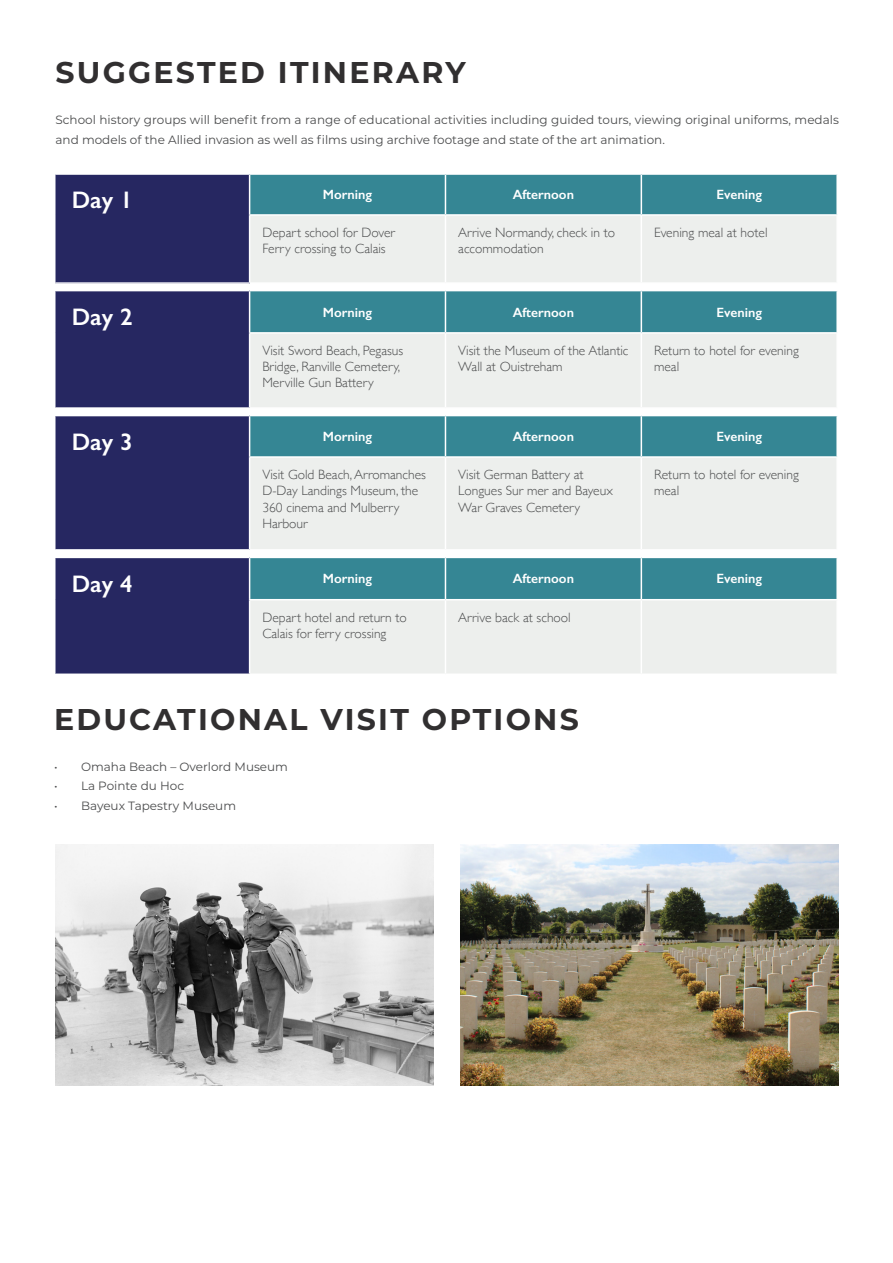
<style>
.page{position:relative;width:893px;height:1263px;background:#fff}
.page>*{position:absolute;margin:0;border:0;box-sizing:border-box;transform-origin:0 0}
.t1{font:700 30px "Montserrat";letter-spacing:.075em;color:#312f30}
.t2{font:600 24px "Gill Sans";color:#fff}
.t3{font:300 13.5px/16.2px "Gill Sans";color:#4b4c4d}
.t4{font:600 13.5px "Gill Sans";color:#fff}
.t5{font:12px/19.5px "Montserrat";color:#4b4c4d}
</style>
<div class="page">
<div style="left:55px;top:174px;width:195px;height:109px;background:#262761"></div>
<svg style="left:250px;top:175px;width:586px;height:107px;background:#a8c8cc"></svg>
<hr style="left:54px;top:173px;width:196px;height:2px;background:#fff">
<hr style="left:54px;top:175px;width:2px;height:40px;background:#fff">
<hr style="left:249px;top:175px;width:1px;height:39px;background:#fff">
<hr style="left:445px;top:175px;width:1px;height:39px;background:#fff">
<hr style="left:641px;top:175px;width:1px;height:39px;background:#fff">
<hr style="left:54px;top:215px;width:2px;height:67px;background:#fff">
<hr style="left:249px;top:214px;width:196px;height:2px;background:#fff">
<hr style="left:249px;top:216px;width:1px;height:66px;background:#fff">
<hr style="left:445px;top:214px;width:196px;height:2px;background:#fff">
<hr style="left:445px;top:216px;width:1px;height:66px;background:#fff">
<hr style="left:641px;top:214px;width:197px;height:2px;background:#fff">
<hr style="left:641px;top:216px;width:1px;height:66px;background:#fff">
<hr style="left:54px;top:282px;width:196px;height:2px;background:#fff">
<div style="left:55px;top:291px;width:195px;height:117px;background:#262761"></div>
<svg style="left:250px;top:291px;width:586px;height:116px;background:#abc9cd"></svg>
<hr style="left:54px;top:291px;width:2px;height:42px;background:#fff">
<hr style="left:249px;top:291px;width:1px;height:41px;background:#fff">
<hr style="left:445px;top:291px;width:1px;height:41px;background:#fff">
<hr style="left:641px;top:291px;width:1px;height:41px;background:#fff">
<hr style="left:54px;top:333px;width:2px;height:74px;background:#fff">
<hr style="left:249px;top:332px;width:196px;height:2px;background:#fff">
<hr style="left:249px;top:334px;width:1px;height:73px;background:#fff">
<hr style="left:445px;top:332px;width:196px;height:2px;background:#fff">
<hr style="left:445px;top:334px;width:1px;height:73px;background:#fff">
<hr style="left:641px;top:332px;width:197px;height:2px;background:#fff">
<hr style="left:641px;top:334px;width:1px;height:73px;background:#fff">
<hr style="left:54px;top:407px;width:196px;height:2px;background:#fff">
<div style="left:55px;top:416px;width:195px;height:134px;background:#262761"></div>
<div style="left:250px;top:416px;width:586px;height:40px;background:#358694"></div>
<div style="left:250px;top:458px;width:586px;height:91px;background:#edefed"></div>
<hr style="left:54px;top:416px;width:2px;height:41px;background:#fff">
<hr style="left:249px;top:416px;width:1px;height:40px;background:#fff">
<hr style="left:445px;top:416px;width:1px;height:40px;background:#fff">
<hr style="left:641px;top:416px;width:1px;height:40px;background:#fff">
<hr style="left:54px;top:457px;width:2px;height:92px;background:#fff">
<hr style="left:249px;top:456px;width:196px;height:2px;background:#fff">
<hr style="left:249px;top:458px;width:1px;height:91px;background:#fff">
<hr style="left:445px;top:458px;width:1px;height:91px;background:#fff">
<hr style="left:641px;top:458px;width:1px;height:91px;background:#fff">
<hr style="left:54px;top:549px;width:196px;height:2px;background:#fff">
<div style="left:55px;top:557px;width:195px;height:117px;background:#262761"></div>
<svg style="left:250px;top:558px;width:586px;height:115px;background:#abc9cd"></svg>
<hr style="left:54px;top:557px;width:196px;height:1px;background:#fff">
<hr style="left:54px;top:558px;width:2px;height:42px;background:#fff">
<hr style="left:249px;top:558px;width:1px;height:41px;background:#fff">
<hr style="left:445px;top:558px;width:1px;height:41px;background:#fff">
<hr style="left:641px;top:558px;width:1px;height:41px;background:#fff">
<hr style="left:54px;top:600px;width:2px;height:73px;background:#fff">
<hr style="left:249px;top:599px;width:196px;height:1px;background:#fff">
<hr style="left:249px;top:600px;width:1px;height:73px;background:#fff">
<hr style="left:445px;top:599px;width:196px;height:1px;background:#fff">
<hr style="left:445px;top:600px;width:1px;height:73px;background:#fff">
<hr style="left:641px;top:599px;width:197px;height:1px;background:#fff">
<hr style="left:641px;top:600px;width:1px;height:73px;background:#fff">
<hr style="left:54px;top:673px;width:196px;height:2px;background:#fff">
<img style="left:56px;top:845px;width:378px;height:241px">
<img style="left:461px;top:845px;width:378px;height:241px">
<p class="t1" style="left:56px;top:51px;width:412px">SUGGESTED ITINERARY</p>
<p class="t5" style="left:56px;top:110px;width:785px">School history groups will benefit from a range of educational activities including guided tours, viewing original uniforms, medals and models of the Allied invasion as well as films using archive footage and state of the art animation.</p>
<p class="t2" style="left:72px;top:186px;width:62px">Day 1</p>
<p class="t4" style="left:323px;top:187px;width:51px">Morning</p>
<p class="t4" style="left:513px;top:187px;width:63px">Afternoon</p>
<p class="t4" style="left:716px;top:187px;width:47px">Evening</p>
<p class="t3" style="left:262px;top:224px;width:134px">Depart school for Dover</p>
<p class="t3" style="left:262px;top:240px;width:125px">Ferry crossing to Calais</p>
<p class="t3" style="left:458px;top:224px;width:158px">Arrive Normandy, check in to accommodation</p>
<p class="t3" style="left:654px;top:224px;width:115px">Evening meal at hotel</p>
<p class="t2" style="left:72px;top:302px;width:62px">Day 2</p>
<p class="t4" style="left:323px;top:304px;width:51px">Morning</p>
<p class="t4" style="left:513px;top:304px;width:63px">Afternoon</p>
<p class="t4" style="left:716px;top:304px;width:47px">Evening</p>
<p class="t3" style="left:262px;top:342px;width:142px">Visit Sword Beach, Pegasus<br>Bridge, Ranville Cemetery,<br>Merville Gun Battery</p>
<p class="t3" style="left:458px;top:342px;width:172px">Visit the Museum of the Atlantic<br>Wall at Ouistreham</p>
<p class="t3" style="left:654px;top:342px;width:146px">Return to hotel for evening meal</p>
<p class="t2" style="left:72px;top:427px;width:62px">Day 3</p>
<p class="t4" style="left:323px;top:428px;width:51px">Morning</p>
<p class="t4" style="left:513px;top:428px;width:63px">Afternoon</p>
<p class="t4" style="left:716px;top:428px;width:47px">Evening</p>
<p class="t3" style="left:262px;top:466px;width:165px">Visit Gold Beach, Arromanches<br>D-Day Landings Museum, the<br>360 cinema and Mulberry<br>Harbour</p>
<p class="t3" style="left:458px;top:466px;width:156px">Visit German Battery at<br>Longues Sur mer and Bayeux<br>War Graves Cemetery</p>
<p class="t3" style="left:654px;top:466px;width:146px">Return to hotel for evening meal</p>
<p class="t2" style="left:72px;top:569px;width:62px">Day 4</p>
<p class="t4" style="left:323px;top:571px;width:51px">Morning</p>
<p class="t4" style="left:513px;top:571px;width:63px">Afternoon</p>
<p class="t4" style="left:716px;top:571px;width:47px">Evening</p>
<p class="t3" style="left:262px;top:609px;width:146px">Depart hotel and return to<br>Calais for ferry crossing</p>
<p class="t3" style="left:458px;top:609px;width:114px">Arrive back at school</p>
<p class="t1" style="left:54px;top:697px;width:526px">EDUCATIONAL VISIT OPTIONS</p>
<p class="t5" style="left:54px;top:756px;width:236px">• Omaha Beach – Overlord Museum</p>
<p class="t5" style="left:54px;top:776px;width:132px">• La Pointe du Hoc</p>
<p class="t5" style="left:54px;top:795px;width:184px">• Bayeux Tapestry Museum</p>
</div>
